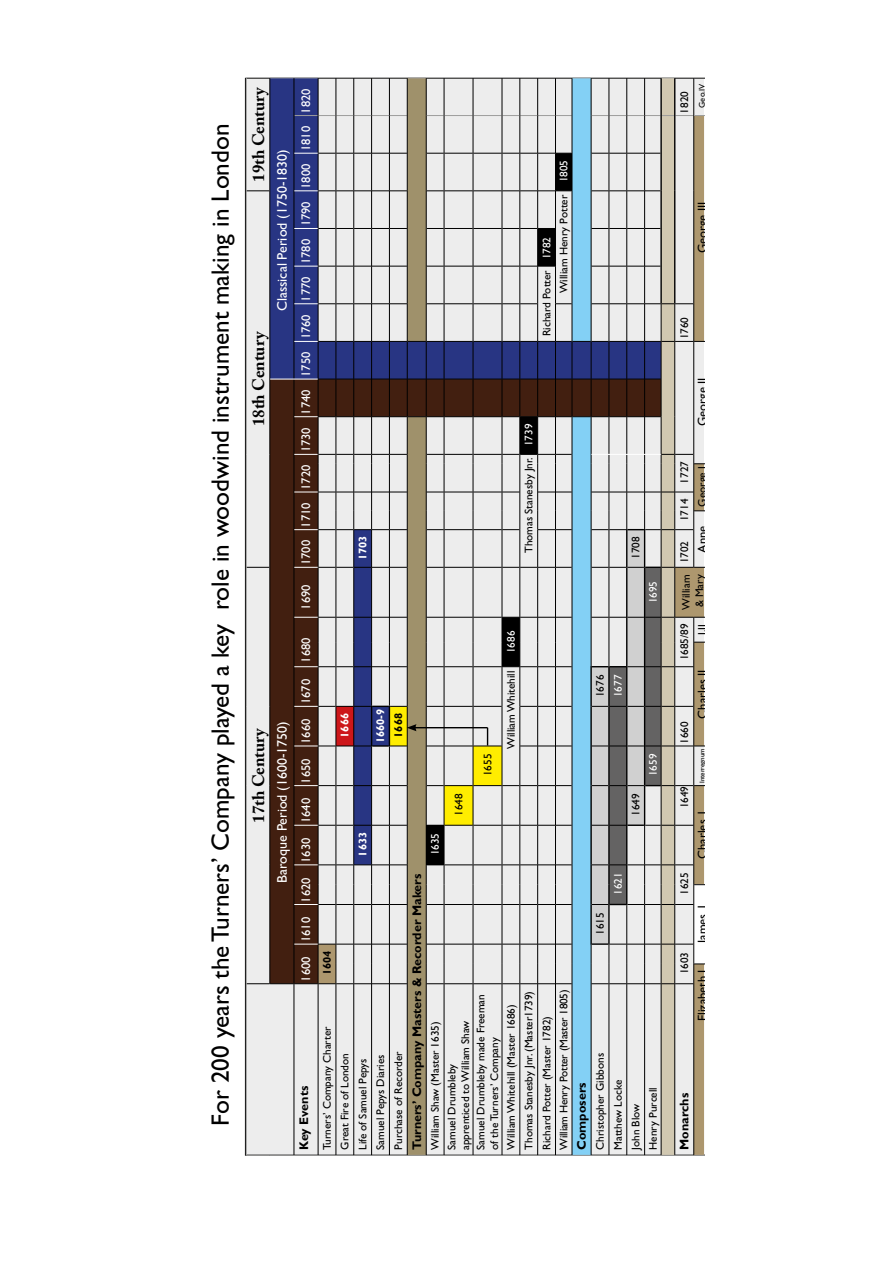
<style>
.page{position:relative;width:893px;height:1263px;background:#fff}
.page>*{position:absolute;margin:0;border:0;box-sizing:border-box;transform-origin:0 0}
.t1{font:25.2px "Gill Sans Std";color:#000}
.t2{font:700 16.8px "Adobe Caslon Pro";color:#000}
.t3{font:13.95px "Gill Sans Std";color:#fff}
.t4{font:12.6px "Gill Sans Std";color:#fff}
.t5{font:700 12.6px "Gill Sans Std";color:#000}
.t6{font:12.6px "Gill Sans Std";color:#000}
.t7{font:11.25px/13.4px "Gill Sans Std";color:#000}
.t8{font:11.25px "Gill Sans Std";color:#fff}
.t9{font:700 11.25px "Gill Sans Std";color:#fff}
.t10{font:700 11.25px "Gill Sans Std";color:#000}
.t11{font:8.4px "Gill Sans Std";color:#000}
.t12{font:7.05px "Gill Sans Std";color:#000}
.s1{color:#fff}
</style>
<div class="page">
<svg style="left:246px;top:78px;width:458px;height:1078px;background:#b6b5b6"></svg>
<h1 class="t1" style="left:206px;top:1125px;width:1003px;rotate:-90deg">For 200 years the Turners’ Company played a key role in woodwind instrument making in London</h1>
<h2 class="t2" style="left:249px;top:182px;width:97px;rotate:-90deg">19th Century</h2>
<p class="t3" style="left:274px;top:311px;width:164px;rotate:-90deg">Classical Period (1750-1830)</p>
<h2 class="t2" style="left:249px;top:426px;width:97px;rotate:-90deg">18th Century</h2>
<p class="t4" style="left:299px;top:565px;width:478px;rotate:-90deg">1700 1710 1720 1730 1740 1750 1760 1770 1780 1790 1800 1810 1820</p>
<p class="t4" style="left:299px;top:610px;width:27px;rotate:-90deg">1690</p>
<h2 class="t2" style="left:249px;top:823px;width:97px;rotate:-90deg">17th Century</h2>
<p class="t3" style="left:274px;top:883px;width:163px;rotate:-90deg">Baroque Period (1600-1750)</p>
<p class="t4" style="left:299px;top:663px;width:27px;rotate:-90deg">1680</p>
<p class="t4" style="left:299px;top:982px;width:304px;rotate:-90deg">1600 1610 1620 1630 1640 1650 1660 1670</p>
<p class="t5" style="left:296px;top:1150px;width:65px;rotate:-90deg">Key Events</p>
<p class="t7" style="left:540px;top:336px;width:101px;rotate:-90deg">Richard Potter <span class="s1">1782</span></p>
<p class="t7" style="left:557px;top:293px;width:135px;rotate:-90deg">William Henry Potter <span class="s1">1805</span></p>
<p class="t9" style="left:356px;top:560px;width:26px;rotate:-90deg">1703</p>
<p class="t7" style="left:522px;top:553px;width:131px;rotate:-90deg">Thomas Stanesby Jnr. <span class="s1">1739</span></p>
<p class="t7" style="left:629px;top:559px;width:24px;rotate:-90deg">1708</p>
<p class="t8" style="left:646px;top:603px;width:24px;rotate:-90deg">1695</p>
<p class="t9" style="left:338px;top:738px;width:26px;rotate:-90deg">1666</p>
<p class="t9" style="left:374px;top:743px;width:36px;rotate:-90deg">1660-9</p>
<p class="t10" style="left:392px;top:738px;width:26px;rotate:-90deg">1668</p>
<p class="t9" style="left:356px;top:856px;width:26px;rotate:-90deg">1633</p>
<p class="t10" style="left:320px;top:975px;width:26px;rotate:-90deg">1604</p>
<p class="t7" style="left:320px;top:1150px;width:125px;rotate:-90deg">Turners’ Company Charter</p>
<p class="t7" style="left:338px;top:1150px;width:98px;rotate:-90deg">Great Fire of London</p>
<p class="t7" style="left:392px;top:1150px;width:100px;rotate:-90deg">Purchase of Recorder</p>
<p class="t7" style="left:374px;top:1150px;width:97px;rotate:-90deg">Samuel Pepys Diaries</p>
<p class="t7" style="left:356px;top:1150px;width:93px;rotate:-90deg">Life of Samuel Pepys</p>
<p class="t8" style="left:429px;top:855px;width:24px;rotate:-90deg">1635</p>
<p class="t7" style="left:452px;top:816px;width:24px;rotate:-90deg">1648</p>
<p class="t7" style="left:481px;top:776px;width:24px;rotate:-90deg">1655</p>
<p class="t8" style="left:504px;top:653px;width:24px;rotate:-90deg">1686</p>
<p class="t7" style="left:504px;top:749px;width:80px;rotate:-90deg">William Whitehill</p>
<p class="t7" style="left:593px;top:697px;width:24px;rotate:-90deg">1676</p>
<p class="t8" style="left:611px;top:697px;width:24px;rotate:-90deg">1677</p>
<p class="t5" style="left:409px;top:1150px;width:277px;rotate:-90deg">Turners’ Company Masters &amp; Recorder Makers</p>
<p class="t8" style="left:611px;top:895px;width:24px;rotate:-90deg">1621</p>
<p class="t7" style="left:593px;top:935px;width:24px;rotate:-90deg">1615</p>
<p class="t7" style="left:557px;top:1150px;width:162px;rotate:-90deg">William Henry Potter (Master 1805)</p>
<p class="t7" style="left:522px;top:1150px;width:160px;rotate:-90deg">Thomas Stanesby Jnr. (Master1739)</p>
<p class="t7" style="left:474px;top:1150px;width:157px;rotate:-90deg">Samuel Drumbleby made Freeman of the Turners’ Company</p>
<p class="t7" style="left:504px;top:1150px;width:147px;rotate:-90deg">William Whitehill (Master 1686)</p>
<p class="t7" style="left:540px;top:1150px;width:135px;rotate:-90deg">Richard Potter (Master 1782)</p>
<p class="t7" style="left:445px;top:1150px;width:130px;rotate:-90deg">Samuel Drumbleby apprenticed to William Shaw</p>
<p class="t7" style="left:429px;top:1150px;width:130px;rotate:-90deg">William Shaw (Master 1635)</p>
<p class="t7" style="left:593px;top:1150px;width:98px;rotate:-90deg">Christopher Gibbons</p>
<p class="t7" style="left:611px;top:1150px;width:71px;rotate:-90deg">Matthew Locke</p>
<p class="t5" style="left:574px;top:1150px;width:69px;rotate:-90deg">Composers</p>
<p class="t7" style="left:629px;top:816px;width:24px;rotate:-90deg">1649</p>
<p class="t8" style="left:646px;top:776px;width:24px;rotate:-90deg">1659</p>
<p class="t7" style="left:646px;top:1150px;width:64px;rotate:-90deg">Henry Purcell</p>
<p class="t7" style="left:629px;top:1150px;width:47px;rotate:-90deg">John Blow</p>
<p class="t7" style="left:678px;top:114px;width:24px;rotate:-90deg">1820</p>
<p class="t11" style="left:697px;top:108px;width:25px;rotate:-90deg">Geo.IV</p>
<p class="t6" style="left:695px;top:253px;width:53px;rotate:-90deg">George III</p>
<p class="t7" style="left:678px;top:339px;width:24px;rotate:-90deg">1760</p>
<p class="t6" style="left:695px;top:426px;width:50px;rotate:-90deg">George II</p>
<p class="t7" style="left:678px;top:483px;width:24px;rotate:-90deg">1727</p>
<p class="t7" style="left:678px;top:521px;width:24px;rotate:-90deg">1714</p>
<p class="t7" style="left:678px;top:563px;width:24px;rotate:-90deg">1702</p>
<p class="t7" style="left:695px;top:507px;width:42px;rotate:-90deg">George I</p>
<p class="t6" style="left:695px;top:553px;width:28px;rotate:-90deg">Anne</p>
<p class="t7" style="left:678px;top:660px;width:88px;line-height:14.2px;text-align:right;rotate:-90deg">1685/89 William &amp; Mary</p>
<p class="t7" style="left:695px;top:635px;width:12px;rotate:-90deg">J.II</p>
<p class="t7" style="left:678px;top:744px;width:24px;rotate:-90deg">1660</p>
<p class="t7" style="left:678px;top:808px;width:24px;rotate:-90deg">1649</p>
<p class="t7" style="left:678px;top:895px;width:24px;rotate:-90deg">1625</p>
<p class="t7" style="left:678px;top:974px;width:24px;rotate:-90deg">1603</p>
<p class="t6" style="left:695px;top:718px;width:50px;rotate:-90deg">Charles II</p>
<p class="t12" style="left:698px;top:783px;width:36px;rotate:-90deg">Interregnum</p>
<p class="t6" style="left:695px;top:859px;width:50px;rotate:-90deg">Charles 1</p>
<p class="t6" style="left:695px;top:943px;width:40px;rotate:-90deg">James 1</p>
<p class="t6" style="left:695px;top:1021px;width:53px;rotate:-90deg">Elizabeth I</p>
<p class="t5" style="left:677px;top:1150px;width:58px;rotate:-90deg">Monarchs</p>
</div>
